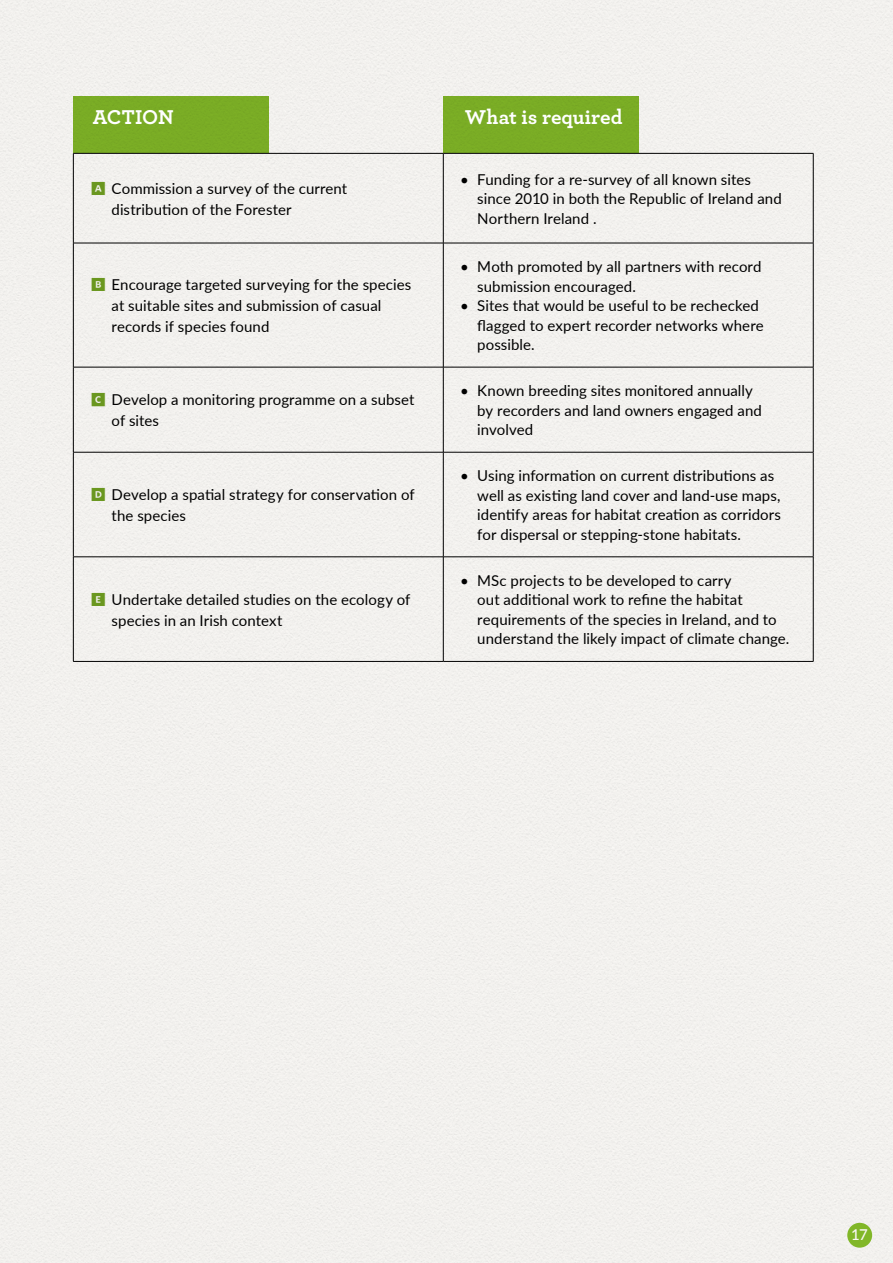
<style>
.page{position:relative;width:893px;height:1263px;background:#f2f1ee}
.page>*{position:absolute;margin:0;border:0;box-sizing:border-box;transform-origin:0 0}
.t1{font:700 21px "Archer";color:#fff}
.t2{font:15px/19.5px "Lato";letter-spacing:.005em;color:#000}
.t3{font:500 15px "Lato";color:#faf8f5}
.s1{font-family:"Whitney Index Black Blk Square 3";font-size:15.75px;color:#6a971f}
</style>
<div class="page">
<div style="left:847px;top:1223px;width:25px;height:25px;background:#81b728;border-radius:50%"></div>
<div style="left:443px;top:97px;width:196px;height:56px;background:#7aac25"></div>
<div style="left:73px;top:97px;width:196px;height:56px;background:#7aac25"></div>
<hr style="left:443px;top:154px;width:1px;height:89px;background:#000">
<hr style="left:73px;top:243px;width:370px;height:1px;background:#000">
<hr style="left:443px;top:243px;width:370px;height:1px;background:#000">
<hr style="left:443px;top:243px;width:1px;height:124px;background:#000">
<hr style="left:73px;top:367px;width:370px;height:1px;background:#000">
<hr style="left:443px;top:367px;width:370px;height:1px;background:#000">
<hr style="left:443px;top:367px;width:1px;height:85px;background:#000">
<hr style="left:73px;top:452px;width:370px;height:1px;background:#000">
<hr style="left:443px;top:452px;width:370px;height:1px;background:#000">
<hr style="left:443px;top:452px;width:1px;height:105px;background:#000">
<hr style="left:443px;top:557px;width:1px;height:104px;background:#000">
<hr style="left:73px;top:153px;width:370px;height:1px;background:#000">
<hr style="left:73px;top:154px;width:1px;height:89px;background:#000">
<hr style="left:443px;top:153px;width:370px;height:1px;background:#000">
<hr style="left:813px;top:154px;width:1px;height:89px;background:#000">
<hr style="left:73px;top:243px;width:1px;height:124px;background:#000">
<hr style="left:813px;top:243px;width:1px;height:124px;background:#000">
<hr style="left:73px;top:367px;width:1px;height:85px;background:#000">
<hr style="left:813px;top:367px;width:1px;height:85px;background:#000">
<hr style="left:73px;top:452px;width:1px;height:105px;background:#000">
<hr style="left:813px;top:452px;width:1px;height:105px;background:#000">
<hr style="left:73px;top:556px;width:370px;height:1px;background:#000">
<hr style="left:73px;top:557px;width:1px;height:104px;background:#000">
<hr style="left:443px;top:556px;width:370px;height:1px;background:#000">
<hr style="left:813px;top:557px;width:1px;height:104px;background:#000">
<hr style="left:73px;top:661px;width:370px;height:1px;background:#000">
<hr style="left:443px;top:661px;width:370px;height:1px;background:#000">
<h1 class="t1" style="left:93px;top:100px;width:83px">ACTION</h1>
<h1 class="t1" style="left:465px;top:100px;width:159px">What is required</h1>
<p class="t2" style="left:112px;top:177px;width:237px;line-height:21px;text-indent:-21px"><span class="s1">A</span> Commission a survey of the current distribution of the Forester</p>
<p class="t2" style="left:477px;top:169px;width:306px;text-indent:-17px">• Funding for a re-survey of all known sites since 2010 in both the Republic of Ireland and<br>Northern Ireland .</p>
<p class="t2" style="left:112px;top:273px;width:301px;line-height:21px;text-indent:-21px"><span class="s1">B</span> Encourage targeted surveying for the species at suitable sites and submission of casual records if species found</p>
<p class="t2" style="left:477px;top:256px;width:286px;text-indent:-17px">• Moth promoted by all partners with record submission encouraged.</p>
<p class="t2" style="left:477px;top:295px;width:288px;text-indent:-17px">• Sites that would be useful to be rechecked flagged to expert recorder networks where possible.</p>
<p class="t2" style="left:112px;top:389px;width:304px;line-height:21px;text-indent:-21px"><span class="s1">C</span> Develop a monitoring programme on a subset of sites</p>
<p class="t2" style="left:477px;top:380px;width:286px;text-indent:-17px">• Known breeding sites monitored annually by recorders and land owners engaged and involved</p>
<p class="t2" style="left:112px;top:483px;width:305px;line-height:21px;text-indent:-21px"><span class="s1">D</span> Develop a spatial strategy for conservation of the species</p>
<p class="t2" style="left:112px;top:588px;width:300px;line-height:21px;text-indent:-21px"><span class="s1">E</span> Undertake detailed studies on the ecology of species in an Irish context</p>
<p class="t2" style="left:477px;top:465px;width:305px;text-indent:-17px">• Using information on current distributions as well as existing land cover and land-use maps, identify areas for habitat creation as corridors for dispersal or stepping-stone habitats.</p>
<p class="t2" style="left:477px;top:570px;width:314px;text-indent:-17px">• MSc projects to be developed to carry<br>out additional work to refine the habitat requirements of the species in Ireland, and to understand the likely impact of climate change.</p>
<p class="t3" style="left:851px;top:1223px;width:18px">17</p>
</div>
